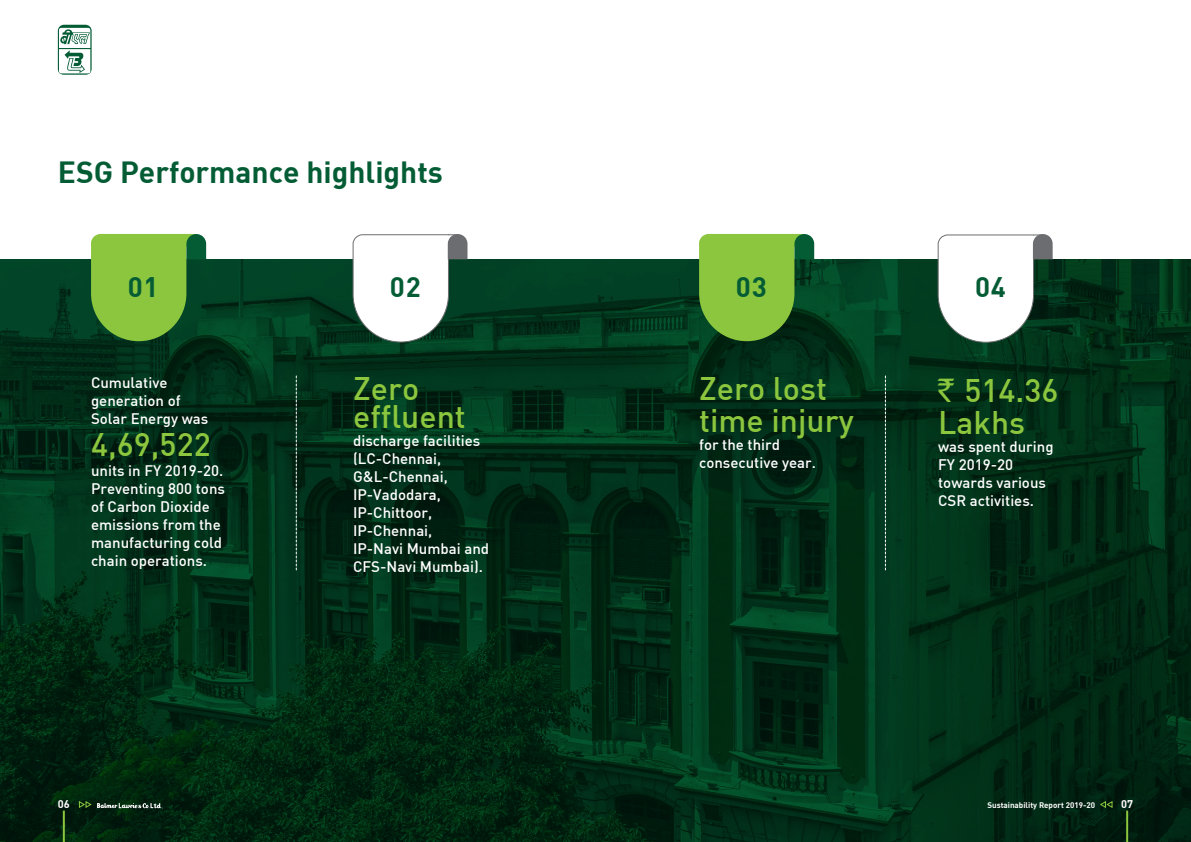
<style>
.page{position:relative;width:1191px;height:842px;background:#fff}
.page>*{position:absolute;margin:0;border:0;box-sizing:border-box;transform-origin:0 0}
.t1{font:500 32px/32.4px "DIN";color:#8bc63e}
.t2{font:30px "DIN Bold";color:#045c35}
.t3{font:27.7px "DIN Bold";letter-spacing:.025em;color:#045c35}
.t4{font:500 15px/18px "DIN";color:#fff}
.t5{font:11px "DIN Bold";color:#fff}
.t6{font:8px "DIN Bold";color:#fff}
.s1{font-family:"Rupee Foradian";font-weight:400}
</style>
<div class="page">
<img style="left:0;top:259px;width:1191px;height:583px">
<svg style="left:699px;top:234px;width:115px;height:107px;background:#69a437"></svg>
<svg style="left:91px;top:234px;width:115px;height:107px;background:#69a639"></svg>
<svg style="left:937px;top:234px;width:116px;height:109px"></svg>
<svg style="left:296px;top:376px;width:1px;height:196px"></svg>
<svg style="left:885px;top:376px;width:1px;height:196px"></svg>
<hr style="left:63px;top:811px;width:2px;height:31px;background:#8bc63e">
<hr style="left:1126px;top:811px;width:2px;height:31px;background:#8bc63e">
<svg style="left:1099px;top:800px;width:14px;height:9px"></svg>
<svg style="left:78px;top:800px;width:85px;height:9px"></svg>
<svg style="left:58px;top:25px;width:34px;height:50px"></svg>
<svg style="left:352px;top:234px;width:115px;height:109px"></svg>
<h2 class="t2" style="left:58px;top:152px;width:387px">ESG Performance highlights</h2>
<h3 class="t3" style="left:128px;top:268px;width:32px">01</h3>
<h3 class="t3" style="left:390px;top:268px;width:32px">02</h3>
<h3 class="t3" style="left:736px;top:268px;width:32px">03</h3>
<p class="t4" style="left:91px;top:373px;width:119px">Cumulative generation of<br>Solar Energy was</p>
<h1 class="t1" style="left:91px;top:427px;width:121px">4,69,522</h1>
<p class="t4" style="left:91px;top:461px;width:136px">units in FY 2019-20.<br>Preventing 800 tons of Carbon Dioxide emissions from the manufacturing cold chain operations.</p>
<h1 class="t1" style="left:353px;top:373px;width:114px;line-height:28.4px">Zero effluent</h1>
<p class="t4" style="left:353px;top:431px;width:138px">discharge facilities (LC-Chennai,<br>G&amp;L-Chennai,<br>IP-Vadodara,<br>IP-Chittoor,<br>IP-Chennai,<br>IP-Navi Mumbai and<br>CFS-Navi Mumbai).</p>
<h1 class="t1" style="left:699px;top:371px;width:156px">Zero lost time injury</h1>
<p class="t4" style="left:699px;top:435px;width:118px">for the third consecutive year.</p>
<h3 class="t3" style="left:975px;top:268px;width:32px">04</h3>
<h1 class="t1" style="left:938px;top:373px;width:122px"><span class="s1">`</span> 514.36<br>Lakhs</h1>
<p class="t4" style="left:938px;top:437px;width:117px">was spent during<br>FY 2019-20 towards various<br>CSR activities.</p>
<p class="t5" style="left:58px;top:797px;width:13px">06</p>
<p class="t6" style="left:987px;top:800px;width:109px">Sustainability Report 2019-20</p>
<p class="t5" style="left:1121px;top:797px;width:13px">07</p>
</div>
